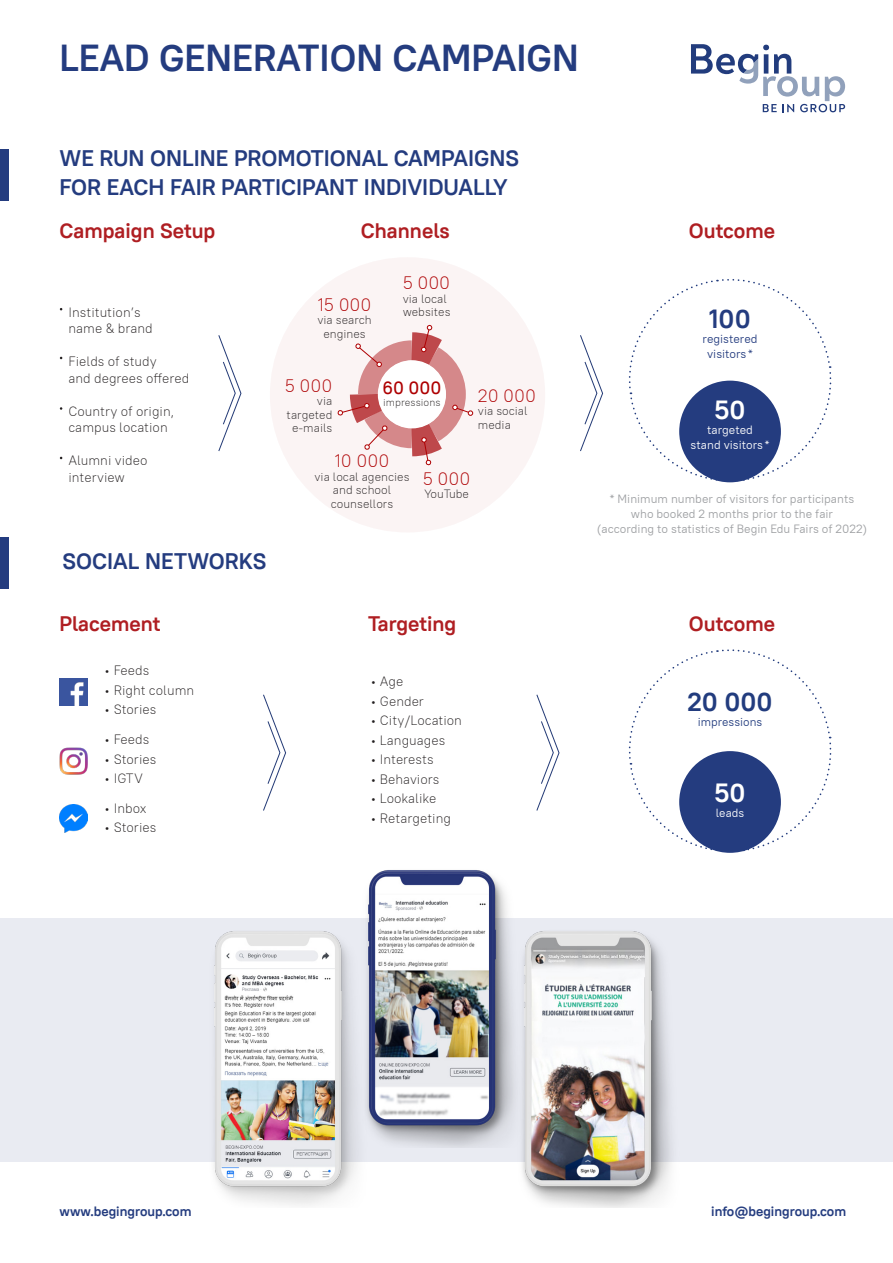
<style>
.page{position:relative;width:893px;height:1263px;background:#fff}
.page>*{position:absolute;margin:0;border:0;box-sizing:border-box;transform-origin:0 0}
.t1{font:700 37.5px "PT Root UI";color:#243c7f}
.t2{font:700 26.25px "PT Root UI";color:#223c7e}
.t3{font:700 26.25px "PT Root UI";color:#fff}
.t4{font:700 26.25px "PT Root UI";color:#243c7f}
.t5{font:700 22.5px/28.5px "PT Root UI";color:#243c7f}
.t6{font:700 21px "PT Root UI";color:#af1e22}
.t7{font:300 18px "PT Root UI";color:#ae0002}
.t8{font:500 18px "PT Root UI";color:#ae0002}
.t9{font:300 13.5px/16.5px "PT Root UI";color:#231f20}
.t10{font:700 13.5px "PT Root UI";color:#243c7f}
.t11{font:12px/15px "PT Root UI";color:#9d9fa2;text-align:center}
.t12{font:300 12px/13.5px "PT Root UI";color:#231f20}
.t13{font:12px/15px "PT Root UI";color:#fff;text-align:center}
.t14{font:12px/15px "PT Root UI";color:#243c7f;text-align:center}
.t15{font:11.85px "PT Root UI";color:#223c7e}
.t16{font:11.85px "PT Root UI";color:#fff}
.t17{font:300 10.5px "PT Root UI";color:#231f20}
</style>
<div class="page">
<div style="left:0;top:918px;width:893px;height:244px;background:#e9ebf2"></div>
<svg style="left:263px;top:694px;width:23px;height:117px"></svg>
<svg style="left:536px;top:694px;width:23px;height:117px"></svg>
<img style="left:60px;top:678px;width:27px;height:28px">
<img style="left:60px;top:747px;width:27px;height:28px">
<img style="left:60px;top:805px;width:27px;height:28px">
<img style="left:214px;top:931px;width:143px;height:274px">
<img style="left:340px;top:870px;width:168px;height:277px">
<img style="left:496px;top:921px;width:176px;height:287px">
<svg style="left:628px;top:649px;width:204px;height:204px"></svg>
<div style="left:679px;top:751px;width:102px;height:102px;background:#243c7f;border-radius:50%"></div>
<div style="left:0;top:537px;width:9px;height:51px;background:#243c7f"></div>
<svg style="left:218px;top:335px;width:23px;height:116px"></svg>
<svg style="left:580px;top:335px;width:23px;height:116px"></svg>
<svg style="left:628px;top:279px;width:204px;height:204px"></svg>
<div style="left:679px;top:381px;width:102px;height:101px;background:#243c7f;border-radius:50%"></div>
<div style="left:0;top:149px;width:9px;height:51px;background:#243c7f"></div>
<svg style="left:691px;top:44px;width:154px;height:68px"></svg>
<div style="left:270px;top:257px;width:275px;height:275px;background:#fbf4f4;border-radius:50%"></div>
<svg style="left:337px;top:325px;width:136px;height:140px"></svg>
<p class="t1" style="left:60px;top:34px;width:521px">LEAD GENERATION CAMPAIGN</p>
<p class="t5" style="left:60px;top:144px;width:461px">WE RUN ONLINE PROMOTIONAL CAMPAIGNS<br>FOR EACH FAIR PARTICIPANT INDIVIDUALLY</p>
<p class="t6" style="left:60px;top:217px;width:157px">Campaign Setup</p>
<p class="t6" style="left:689px;top:217px;width:88px">Outcome</p>
<p class="t6" style="left:361px;top:217px;width:90px">Channels</p>
<p class="t9" style="left:68px;top:304px;width:74px">Institution’s</p>
<p class="t9" style="left:68px;top:320px;width:86px">name &amp; brand</p>
<p class="t9" style="left:68px;top:353px;width:122px">Fields of study<br>and degrees offered</p>
<p class="t9" style="left:68px;top:403px;width:107px">Country of origin, campus location</p>
<p class="t9" style="left:68px;top:452px;width:81px">Alumni video interview</p>
<p class="t5" style="left:62px;top:546px;width:206px">SOCIAL NETWORKS</p>
<p class="t7" style="left:318px;top:293px;width:55px">15 000</p>
<p class="t12" style="left:317px;top:313px;width:56px;text-align:center">via search engines</p>
<p class="t7" style="left:403px;top:271px;width:49px">5 000</p>
<p class="t12" style="left:403px;top:292px;width:49px">via local websites</p>
<p class="t7" style="left:285px;top:374px;width:49px">5 000</p>
<p class="t12" style="left:287px;top:394px;width:47px;text-align:right">via targeted e-mails</p>
<p class="t8" style="left:382px;top:376px;width:61px">60 000</p>
<p class="t17" style="left:383px;top:396px;width:59px">impressions</p>
<p class="t7" style="left:335px;top:449px;width:56px">10 000</p>
<p class="t12" style="left:315px;top:470px;width:97px;text-align:center">via local agencies and school counsellors</p>
<p class="t7" style="left:423px;top:467px;width:49px">5 000</p>
<p class="t12" style="left:424px;top:487px;width:46px">YouTube</p>
<p class="t7" style="left:478px;top:384px;width:60px">20 000</p>
<p class="t12" style="left:478px;top:404px;width:51px">via social media</p>
<p class="t4" style="left:709px;top:302px;width:43px">100</p>
<p class="t14" style="left:702px;top:331px;width:57px">registered visitors *</p>
<p class="t3" style="left:715px;top:393px;width:32px">50</p>
<p class="t13" style="left:690px;top:422px;width:81px">targeted<br>stand visitors *</p>
<p class="t11" style="left:597px;top:491px;width:272px">* Minimum number of visitors for participants<br>who booked 2 months prior to the fair<br>(according to statistics of Begin Edu Fairs of 2022)</p>
<p class="t6" style="left:60px;top:610px;width:102px">Placement</p>
<p class="t6" style="left:368px;top:610px;width:90px">Targeting</p>
<p class="t6" style="left:689px;top:610px;width:88px">Outcome</p>
<p class="t9" style="left:104px;top:662px;width:47px">• Feeds</p>
<p class="t9" style="left:104px;top:681px;width:91px">• Right column</p>
<p class="t9" style="left:104px;top:701px;width:54px">• Stories</p>
<p class="t9" style="left:104px;top:731px;width:47px">• Feeds</p>
<p class="t9" style="left:104px;top:750px;width:54px">• Stories</p>
<p class="t9" style="left:104px;top:770px;width:40px">• IGTV</p>
<p class="t9" style="left:104px;top:800px;width:44px">• Inbox</p>
<p class="t9" style="left:104px;top:819px;width:54px">• Stories</p>
<p class="t9" style="left:370px;top:673px;width:34px">• Age</p>
<p class="t9" style="left:370px;top:693px;width:55px">• Gender</p>
<p class="t9" style="left:370px;top:712px;width:93px">• City/Location</p>
<p class="t9" style="left:370px;top:732px;width:76px">• Languages</p>
<p class="t9" style="left:370px;top:751px;width:65px">• Interests</p>
<p class="t9" style="left:370px;top:771px;width:70px">• Behaviors</p>
<p class="t9" style="left:370px;top:790px;width:68px">• Lookalike</p>
<p class="t9" style="left:370px;top:810px;width:82px">• Retargeting</p>
<p class="t2" style="left:687px;top:685px;width:87px">20 000</p>
<p class="t15" style="left:698px;top:714px;width:66px">impressions</p>
<p class="t3" style="left:715px;top:776px;width:32px">50</p>
<p class="t16" style="left:716px;top:805px;width:30px">leads</p>
<p class="t10" style="left:60px;top:1203px;width:133px">www.begingroup.com</p>
<p class="t10" style="left:711px;top:1203px;width:136px">info@begingroup.com</p>
</div>
